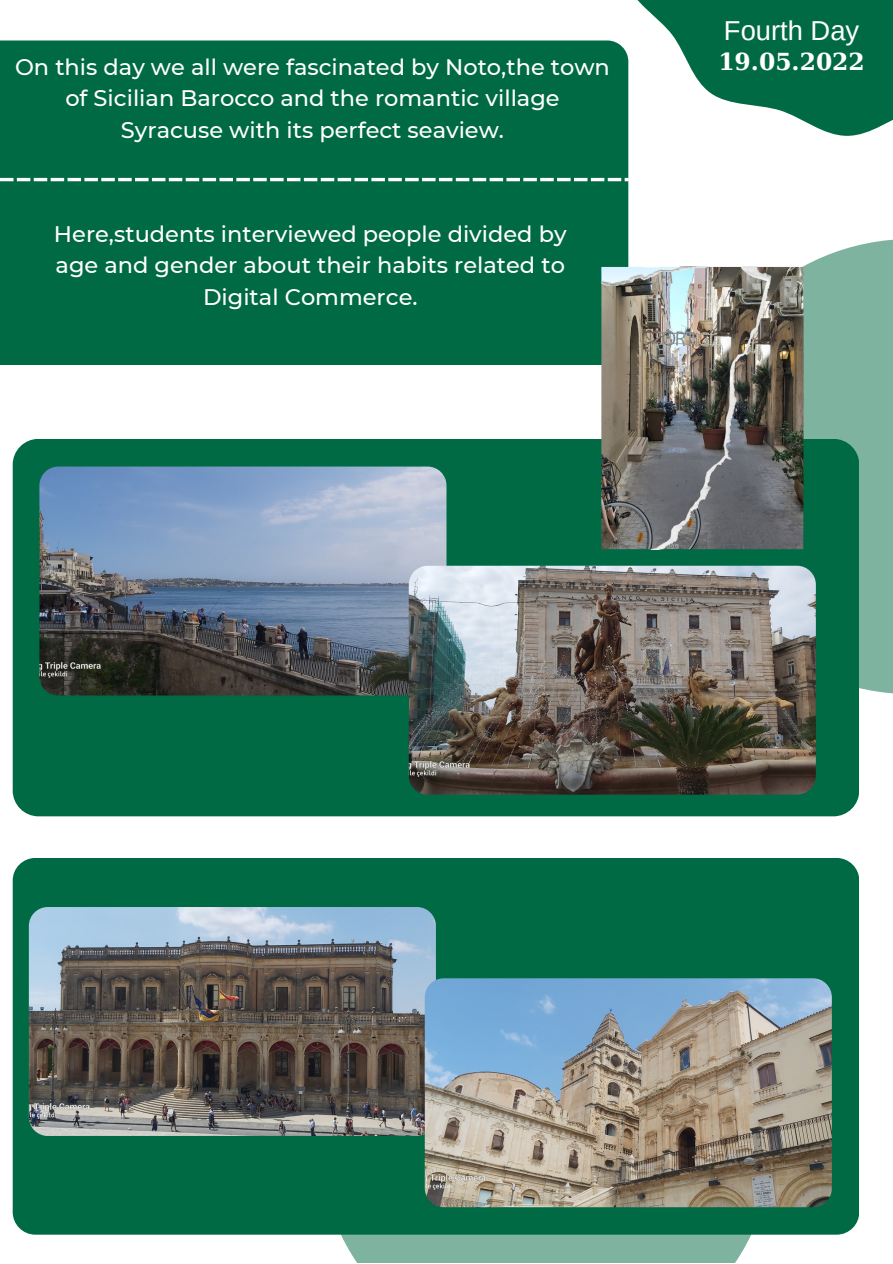
<style>
.page{position:relative;width:893px;height:1264px;background:#fff}
.page>*{position:absolute;margin:0;border:0;box-sizing:border-box;transform-origin:0 0}
.t1{font:27.3px "Arimo";color:#fff}
.t2{font:700 23.4px "DejaVu Serif";color:#fff}
.t3{font:500 22.5px/31.5px "Montserrat";color:#fff;text-align:center}
</style>
<div class="page">
<svg style="left:628px;top:0;width:264px;height:136px;fill:#006a44"></svg>
<div style="left:0;top:40px;width:628px;height:325px;background:#006a44"></div>
<svg style="left:0;top:178px;width:64px;height:3px"></svg>
<hr style="left:67px;top:178px;width:14px;height:3px;background:#fff">
<hr style="left:84px;top:178px;width:14px;height:3px;background:#fff">
<hr style="left:101px;top:178px;width:14px;height:3px;background:#fff">
<hr style="left:118px;top:178px;width:14px;height:3px;background:#fff">
<svg style="left:135px;top:178px;width:64px;height:3px"></svg>
<hr style="left:202px;top:178px;width:14px;height:3px;background:#fff">
<hr style="left:219px;top:178px;width:14px;height:3px;background:#fff">
<hr style="left:236px;top:178px;width:14px;height:3px;background:#fff">
<hr style="left:253px;top:178px;width:14px;height:3px;background:#fff">
<svg style="left:270px;top:178px;width:64px;height:3px"></svg>
<hr style="left:337px;top:178px;width:14px;height:3px;background:#fff">
<hr style="left:354px;top:178px;width:14px;height:3px;background:#fff">
<hr style="left:371px;top:178px;width:14px;height:3px;background:#fff">
<hr style="left:388px;top:178px;width:14px;height:3px;background:#fff">
<svg style="left:405px;top:178px;width:64px;height:3px"></svg>
<hr style="left:472px;top:178px;width:14px;height:3px;background:#fff">
<hr style="left:489px;top:178px;width:14px;height:3px;background:#fff">
<hr style="left:506px;top:178px;width:14px;height:3px;background:#fff">
<hr style="left:523px;top:178px;width:14px;height:3px;background:#fff">
<svg style="left:540px;top:178px;width:64px;height:3px"></svg>
<hr style="left:607px;top:178px;width:14px;height:3px;background:#fff">
<svg style="left:624px;top:178px;width:4px;height:3px"></svg>
<div style="left:13px;top:439px;width:846px;height:377px;background:#006a44;border-radius:26px"></div>
<svg style="left:684px;top:239px;width:208px;height:455px;fill:#7db39f"></svg>
<img style="left:39px;top:466px;width:407px;height:229px;border-radius:19px">
<svg style="left:318px;top:1234px;width:455px;height:28px;background:#8abaa9"></svg>
<div style="left:13px;top:858px;width:846px;height:376px;background:#006a44;border-radius:23px"></div>
<img style="left:409px;top:565px;width:406px;height:229px;border-radius:19px">
<img style="left:29px;top:907px;width:407px;height:228px;border-radius:19px">
<img style="left:425px;top:978px;width:406px;height:229px;border-radius:19px">
<img style="left:771px;top:267px;width:32px;height:282px">
<img style="left:601px;top:267px;width:170px;height:282px">
<p class="t1" style="left:724px;top:16px;width:137px">Fourth Day</p>
<p class="t3" style="left:15px;top:51px;width:596px">On this day we all were fasci nated by Noto,the town</p>
<p class="t2" style="left:718px;top:48px;width:148px">19.05.2022</p>
<p class="t3" style="left:65px;top:82px;width:496px">of Sici lian Barocco and the romantic vi llage<br>Syracuse with its perfect seavi ew.</p>
<p class="t3" style="left:54px;top:218px;width:514px">Here,students i nterviewed people divided by age and gender about thei r habits related to<br>Digital Commerce.</p>
</div>
